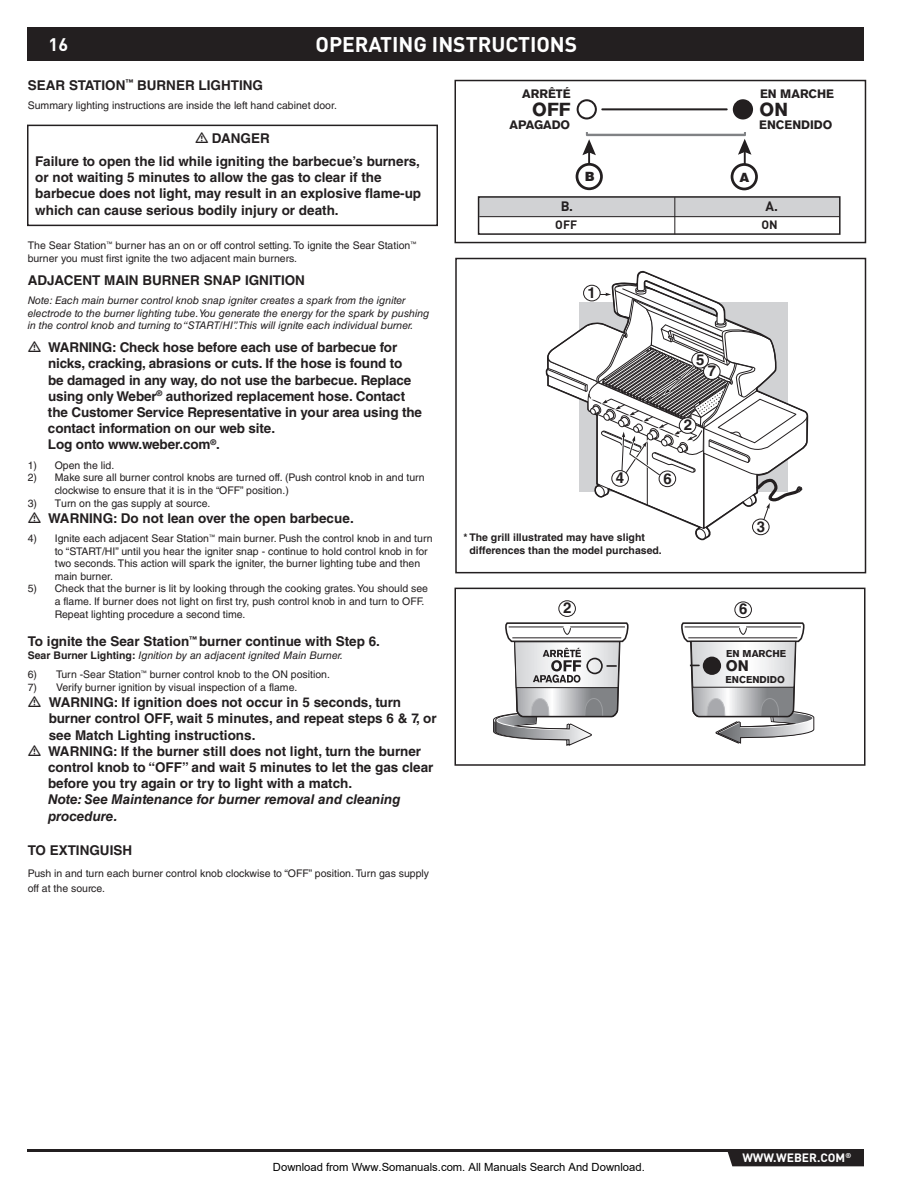
<style>
.page{position:relative;width:918px;height:1188px;background:#fff}
.page>*{position:absolute;margin:0;border:0;box-sizing:border-box;transform-origin:0 0}
.t1{font:21px "DI Nkerned";color:#fff}
.t2{font:700 18.75px "Akzidenz Grotesk BQ";color:#231f20}
.t3{font:18px "DI Nkerned";color:#fff}
.t4{font:700 15.15px "Akzidenz Grotesk BQ";color:#231f20}
.t5{font:700 15px "Helvetica";color:#231f20}
.t6{font:700 13.5px/16.2px "Helvetica LT Std";color:#231f20}
.t7{font:italic 700 13.5px/16.2px "Helvetica LT Std";color:#231f20}
.t8{font:13.5px "DI Nkerned";color:#231f20}
.t9{font:900 12.75px "Helvetica";color:#231f20}
.t10{font:700 12.15px "Akzidenz Grotesk BQ";color:#231f20}
.t11{font:12px "DI Nkerned";color:#fff}
.t12{font:12px "DI Nkerned";color:#231f20}
.t13{font:11.25px "Arial";color:#000}
.t14{font:10.5px/12.6px "Helvetica LT Std";color:#231f20}
.t15{font:italic 10.5px/12.6px "Helvetica LT Std";color:#231f20}
.t16{font:700 10.5px/12.6px "Helvetica LT Std";color:#231f20}
.t17{font:700 9.9px "Akzidenz Grotesk BQ";color:#231f20}
.s1{font-weight:700;font-style:normal}
</style>
<div class="page">
<div style="left:27px;top:27px;width:837px;height:33px;background:#231f20"></div>
<hr style="left:27px;top:1149px;width:702px;height:3px;background:#231f20">
<div style="left:727px;top:1149px;width:137px;height:17px;background:#231f20"></div>
<svg style="left:545px;top:270px;width:264px;height:271px"></svg>
<div style="left:753px;top:519px;width:16px;height:16px;background:#fff;border-radius:50%"></div>
<div style="left:752px;top:519px;width:17px;height:16px;border:1px solid #231f20;border-radius:50%"></div>
<div style="left:455px;top:258px;width:411px;height:315px;border:2px solid #231f20"></div>
<div style="left:27px;top:125px;width:411px;height:101px;border:2px solid #231f20"></div>
<svg style="left:577px;top:99px;width:20px;height:21px"></svg>
<hr style="left:601px;top:108px;width:127px;height:2px;background:#231f20">
<div style="left:576px;top:163px;width:27px;height:27px;border:3px solid #231f20;border-radius:50%"></div>
<div style="left:731px;top:163px;width:27px;height:27px;border:3px solid #231f20;border-radius:50%"></div>
<svg style="left:582px;top:132px;width:169px;height:33px"></svg>
<div style="left:478px;top:197px;width:362px;height:20px;background:#d1d2d4"></div>
<hr style="left:479px;top:216px;width:361px;height:1px;background:#231f20">
<hr style="left:674px;top:197px;width:1px;height:37px;background:#231f20">
<div style="left:478px;top:196px;width:363px;height:39px;border:2px solid #231f20"></div>
<svg style="left:733px;top:99px;width:20px;height:21px"></svg>
<div style="left:454px;top:80px;width:412px;height:163px;border:2px solid #231f20"></div>
<div style="left:559px;top:600px;width:17px;height:17px;border:1px solid #231f20;border-radius:50%"></div>
<div style="left:735px;top:602px;width:17px;height:16px;border:1px solid #231f20;border-radius:50%"></div>
<svg style="left:493px;top:622px;width:136px;height:124px"></svg>
<svg style="left:681px;top:622px;width:133px;height:122px"></svg>
<div style="left:454px;top:588px;width:412px;height:178px;border:2px solid #231f20"></div>
<h3 class="t3" style="left:49px;top:38px;width:21px">16</h3>
<h1 class="t1" style="left:315px;top:37px;width:263px">OPERATING INSTRUCTIONS</h1>
<p class="t6" style="left:28px;top:78px;width:237px">SEAR STATION<sup>™</sup> BURNER LIGHTING</p>
<p class="t14" style="left:28px;top:100px;width:311px">Summary lighting instructions are inside the left hand cabinet door.</p>
<p class="t6" style="left:35px;top:128px;width:386px;line-height:23px;text-indent:177px">DANGER<br>Failure to open the lid while igniting the barbecue’s burners,</p>
<p class="t6" style="left:35px;top:170px;width:387px">or not waiting 5 minutes to allow the gas to clear if the barbecue does not light, may result in an explosive flame-up which can cause serious bodily injury or death.</p>
<p class="t14" style="left:28px;top:240px;width:390px">The Sear Station<sup>™</sup> burner has an on or off control setting. To ignite the Sear Station<sup>™ </sup>burner you must first ignite the two adjacent main burners.</p>
<p class="t6" style="left:28px;top:273px;width:279px">ADJACENT MAIN BURNER SNAP IGNITION</p>
<p class="t15" style="left:28px;top:295px;width:403px">Note: Each main burner control knob snap igniter creates a spark from the igniter electrode to the burner lighting tube.You generate the energy for the spark by pushing in the control knob and turning to “START/HI”.This will ignite each individual burner.</p>
<p class="t6" style="left:48px;top:340px;width:376px">WARNING: Check hose before each use of barbecue for nicks, cracking, abrasions or cuts. If the hose is found to<br>be damaged in any way, do not use the barbecue. Replace using only Weber<sup>®</sup> authorized replacement hose. Contact the Customer Service Representative in your area using the contact information on our web site.<br>Log onto www.weber.com<sup>®</sup>.</p>
<p class="t14" style="left:28px;top:460px;width:88px">1) Open the lid.</p>
<p class="t14" style="left:55px;top:472px;width:372px;text-indent:-27px">2) Make sure all burner control knobs are turned off. (Push control knob in and turn clockwise to ensure that it is in the “OFF” position.)</p>
<p class="t14" style="left:28px;top:497px;width:184px">3) Turn on the gas supply at source.</p>
<p class="t6" style="left:48px;top:511px;width:307px">WARNING: Do not lean over the open barbecue.</p>
<p class="t14" style="left:55px;top:533px;width:379px;text-indent:-27px">4) Ignite each adjacent Sear Station<sup>™</sup> main burner. Push the control knob in and turn to “START/HI” until you hear the igniter snap - continue to hold control knob in for two seconds. This action will spark the igniter, the burner lighting tube and then main burner.</p>
<p class="t14" style="left:55px;top:583px;width:375px;text-indent:-27px">5) Check that the burner is lit by looking through the cooking grates. You should see a flame. If burner does not light on first try, push control knob in and turn to OFF.<br>Repeat lighting procedure a second time.</p>
<p class="t6" style="left:28px;top:635px;width:354px">To ignite the Sear Station<sup>™</sup> burner continue with Step 6.</p>
<p class="t15" style="left:28px;top:650px;width:317px"><span class="s1">Sear Burner Lighting:</span> Ignition by an adjacent ignited Main Burner.</p>
<p class="t14" style="left:28px;top:669px;width:304px">6) Turn -Sear Station<sup>™</sup> burner control knob to the ON position.</p>
<p class="t14" style="left:28px;top:682px;width:271px">7) Verify burner ignition by visual inspection of a flame.</p>
<p class="t6" style="left:48px;top:695px;width:390px">WARNING: If ignition does not occur in 5 seconds, turn burner control OFF, wait 5 minutes, and repeat steps 6 &amp; 7, or see Match Lighting instructions.<br>WARNING: If the burner still does not light, turn the burner control knob to “OFF” and wait 5 minutes to let the gas clear before you try again or try to light with a match.</p>
<p class="t7" style="left:48px;top:793px;width:354px">Note: See Maintenance for burner removal and cleaning procedure.</p>
<p class="t6" style="left:28px;top:843px;width:106px">TO EXTINGUISH</p>
<p class="t14" style="left:28px;top:866px;width:403px;line-height:15px">Push in and turn each burner control knob clockwise to “OFF” position. Turn gas supply off at the source.</p>
<p class="t10" style="left:522px;top:89px;width:50px">ARRÊTÉ</p>
<p class="t10" style="left:510px;top:121px;width:62px">APAGADO</p>
<h2 class="t2" style="left:532px;top:103px;width:40px">OFF</h2>
<p class="t10" style="left:760px;top:89px;width:76px">EN MARCHE</p>
<p class="t10" style="left:759px;top:121px;width:75px">ENCENDIDO</p>
<h2 class="t2" style="left:760px;top:103px;width:30px">ON</h2>
<p class="t9" style="left:585px;top:172px;width:11px">B</p>
<p class="t9" style="left:740px;top:172px;width:11px">A</p>
<p class="t8" style="left:561px;top:201px;width:14px">B.</p>
<p class="t8" style="left:765px;top:201px;width:14px">A.</p>
<p class="t12" style="left:555px;top:221px;width:23px">OFF</p>
<p class="t12" style="left:761px;top:221px;width:18px">ON</p>
<h3 class="t5" style="left:588px;top:287px;width:10px">1</h3>
<h3 class="t5" style="left:616px;top:472px;width:10px">4</h3>
<h3 class="t5" style="left:696px;top:354px;width:10px">5</h3>
<h3 class="t5" style="left:708px;top:366px;width:10px">7</h3>
<h3 class="t5" style="left:684px;top:419px;width:10px">2</h3>
<h3 class="t5" style="left:664px;top:473px;width:10px">6</h3>
<p class="t16" style="left:469px;top:532px;width:194px;text-indent:-6px">* The grill illustrated may have slight differences than the model purchased.</p>
<h3 class="t5" style="left:757px;top:521px;width:10px">3</h3>
<h3 class="t5" style="left:563px;top:603px;width:10px">2</h3>
<h3 class="t5" style="left:739px;top:604px;width:10px">6</h3>
<p class="t17" style="left:726px;top:650px;width:62px">EN MARCHE</p>
<p class="t17" style="left:726px;top:676px;width:61px">ENCENDIDO</p>
<h3 class="t4" style="left:726px;top:661px;width:25px">ON</h3>
<p class="t13" style="left:273px;top:1160px;width:373px">Download from Www.Somanuals.com. All Manuals Search And Download.</p>
<p class="t11" style="left:742px;top:1154px;width:110px">WWW.WEBER.COM<sup>®</sup></p>
</div>
